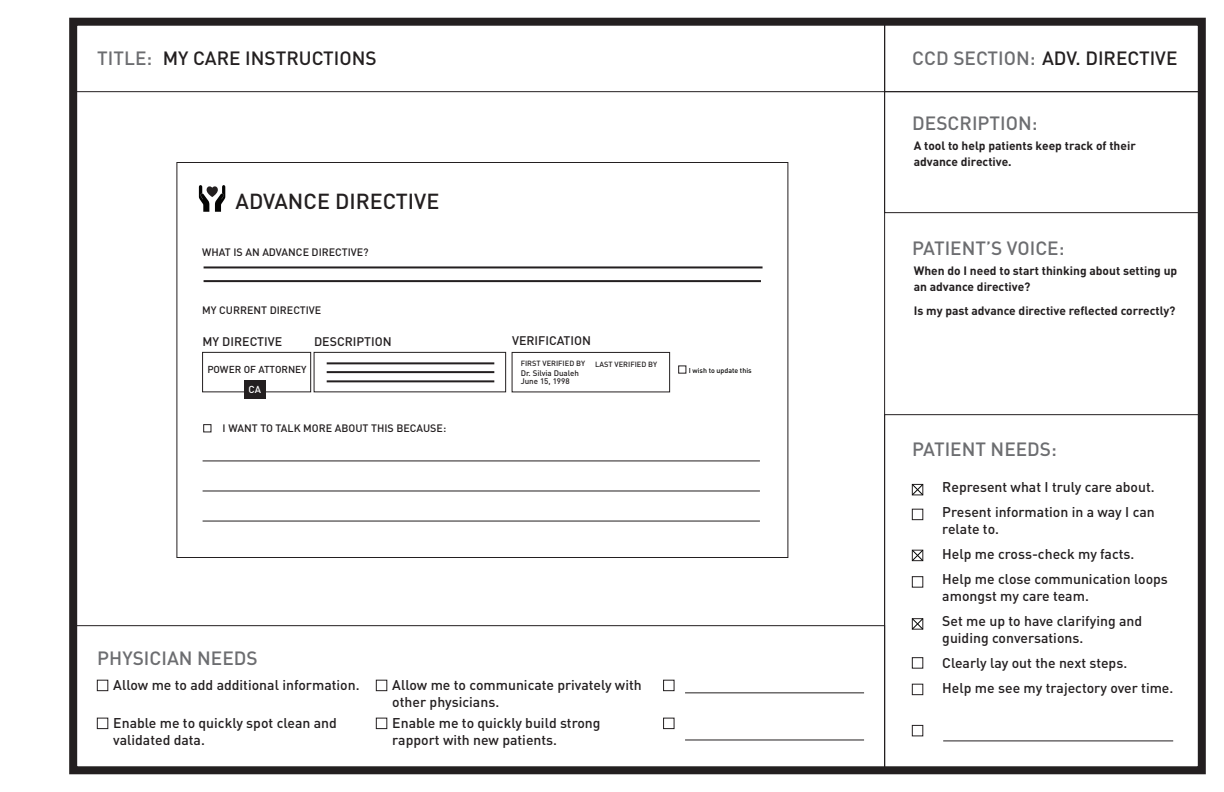
<style>
.page{position:relative;width:1224px;height:792px;background:#fff}
.page>*{position:absolute;margin:0;border:0;box-sizing:border-box;transform-origin:0 0}
.t1{font:500 21.5px "DIN";color:#231f20}
.t2{font:500 19px "DIN";color:#6c6d70}
.t3{font:500 19px "DIN";color:#231f20}
.t4{font:500 14px/25px "DIN";color:#231f20}
.t5{font:500 12.3px "DIN";color:#231f20}
.t6{font:700 12px/16px "DIN";color:#231f20}
.t7{font:500 10.7px "DIN";color:#231f20}
.t8{font:500 10px "DIN";color:#231f20}
.t9{font:500 10px "DIN";color:#fff}
.t10{font:500 8px/8px "DIN";color:#231f20}
.t11{font:500 7.5px "DIN";color:#231f20}
.t12{font:500 7px "DIN";color:#050504}
.s1{color:#6c6d70}
</style>
<div class="page">
<div style="left:69px;top:18px;width:1137px;height:756px;border:8px solid #231f20"></div>
<div style="left:884px;top:414px;width:318px;height:356px;border:1px solid #231f20"></div>
<div style="left:73px;top:21px;width:812px;height:71px;border:1px solid #231f20"></div>
<div style="left:884px;top:21px;width:318px;height:71px;border:1px solid #231f20"></div>
<div style="left:884px;top:91px;width:318px;height:122px;border:1px solid #231f20"></div>
<div style="left:97px;top:680px;width:11px;height:11px;border:1px solid #231f20"></div>
<div style="left:912px;top:509px;width:11px;height:11px;border:1px solid #231f20"></div>
<div style="left:912px;top:576px;width:11px;height:12px;border:1px solid #231f20"></div>
<div style="left:912px;top:657px;width:11px;height:12px;border:1px solid #231f20"></div>
<div style="left:912px;top:684px;width:11px;height:11px;border:1px solid #231f20"></div>
<div style="left:97px;top:718px;width:11px;height:11px;border:1px solid #231f20"></div>
<div style="left:73px;top:625px;width:812px;height:146px;border:1px solid #231f20"></div>
<div style="left:376px;top:680px;width:11px;height:11px;border:1px solid #231f20"></div>
<div style="left:376px;top:718px;width:11px;height:11px;border:1px solid #231f20"></div>
<hr style="left:685px;top:692px;width:179px;height:1px;background:#231f20">
<div style="left:663px;top:680px;width:12px;height:11px;border:1px solid #231f20"></div>
<hr style="left:685px;top:739px;width:179px;height:1px;background:#231f20">
<div style="left:663px;top:718px;width:12px;height:11px;border:1px solid #231f20"></div>
<hr style="left:943px;top:740px;width:230px;height:1px;background:#231f20">
<div style="left:912px;top:725px;width:11px;height:11px;border:1px solid #231f20"></div>
<svg style="left:176px;top:162px;width:612px;height:396px"></svg>
<hr style="left:203px;top:460px;width:557px;height:1px;background:#231f20">
<hr style="left:203px;top:490px;width:557px;height:1px;background:#231f20">
<hr style="left:203px;top:521px;width:557px;height:1px;background:#231f20">
<div style="left:204px;top:425px;width:7px;height:7px;background:#fff"></div>
<div style="left:203px;top:424px;width:8px;height:8px;border:1px solid #231f20"></div>
<div style="left:244px;top:380px;width:22px;height:19px;background:#231f20"></div>
<hr style="left:204px;top:266px;width:559px;height:2px;background:#231f20">
<hr style="left:204px;top:280px;width:557px;height:2px;background:#231f20">
<div style="left:202px;top:352px;width:109px;height:40px;border:1px solid #231f20"></div>
<div style="left:314px;top:352px;width:192px;height:40px;border:1px solid #231f20"></div>
<div style="left:512px;top:352px;width:158px;height:40px;border:1px solid #231f20"></div>
<hr style="left:327px;top:362px;width:167px;height:2px;background:#231f20">
<hr style="left:327px;top:371px;width:167px;height:2px;background:#231f20">
<hr style="left:327px;top:380px;width:167px;height:2px;background:#231f20">
<div style="left:678px;top:365px;width:8px;height:9px;border:1px solid #231f20"></div>
<svg style="left:199px;top:185px;width:26px;height:27px"></svg>
<svg style="left:911px;top:483px;width:13px;height:13px"></svg>
<svg style="left:911px;top:549px;width:13px;height:13px"></svg>
<svg style="left:911px;top:618px;width:13px;height:12px"></svg>
<h2 class="t2" style="left:97px;top:46px;width:56px">TITLE:</h2>
<h2 class="t3" style="left:163px;top:46px;width:215px">MY CARE INSTRUCTIONS</h2>
<h1 class="t1" style="left:236px;top:187px;width:205px">ADVANCE DIRECTIVE</h1>
<p class="t7" style="left:202px;top:246px;width:168px">WHAT IS AN ADVANCE DIRECTIVE?</p>
<p class="t7" style="left:202px;top:303px;width:121px">MY CURRENT DIRECTIVE</p>
<p class="t5" style="left:203px;top:334px;width:81px">MY DIRECTIVE</p>
<p class="t5" style="left:314px;top:334px;width:79px">DESCRIPTION</p>
<p class="t5" style="left:512px;top:333px;width:81px">VERIFICATION</p>
<p class="t10" style="left:521px;top:369px;width:60px">Dr. Silvia Dualeh<br>June 15, 1998</p>
<p class="t12" style="left:689px;top:366px;width:64px">I wish to update this</p>
<p class="t11" style="left:521px;top:359px;width:66px">FIRST VERIFIED BY</p>
<p class="t11" style="left:595px;top:359px;width:63px">LAST VERIFIED BY</p>
<p class="t8" style="left:207px;top:363px;width:101px">POWER OF ATTORNEY</p>
<p class="t9" style="left:249px;top:383px;width:14px">CA</p>
<p class="t7" style="left:223px;top:421px;width:225px">I WANT TO TALK MORE ABOUT THIS BECAUSE:</p>
<h2 class="t2" style="left:97px;top:646px;width:162px">PHYSICIAN NEEDS</h2>
<p class="t4" style="left:113px;top:672px;width:248px">Allow me to add additional information.</p>
<p class="t4" style="left:113px;top:714px;width:225px;line-height:17px">Enable me to quickly spot clean and validated data.</p>
<p class="t4" style="left:392px;top:676px;width:251px;line-height:17px">Allow me to communicate privately with other physicians.</p>
<p class="t4" style="left:392px;top:714px;width:210px;line-height:17px">Enable me to quickly build strong rapport with new patients.</p>
<h2 class="t3" style="left:912px;top:46px;width:267px"><span class="s1">CCD SECTION:</span> ADV. DIRECTIVE</h2>
<h2 class="t2" style="left:912px;top:111px;width:127px">DESCRIPTION:</h2>
<p class="t6" style="left:914px;top:138px;width:224px">A tool to help patients keep track of their advance directive.</p>
<h2 class="t2" style="left:912px;top:236px;width:154px">PATIENT’S VOICE:</h2>
<p class="t6" style="left:914px;top:262px;width:265px">When do I need to start thinking about setting up an advance directive?</p>
<p class="t6" style="left:914px;top:302px;width:263px">Is my past advance directive reflected correctly?</p>
<h2 class="t2" style="left:912px;top:437px;width:146px">PATIENT NEEDS:</h2>
<p class="t4" style="left:942px;top:474px;width:214px">Represent what I truly care about.<br>Present information in a way I can</p>
<p class="t4" style="left:942px;top:516px;width:227px">relate to.<br>Help me cross-check my facts.<br>Help me close communication loops</p>
<p class="t4" style="left:942px;top:583px;width:201px">amongst my care team.<br>Set me up to have clarifying and</p>
<p class="t4" style="left:942px;top:625px;width:233px">guiding conversations.<br>Clearly lay out the next steps.<br>Help me see my trajectory over time.</p>
</div>
